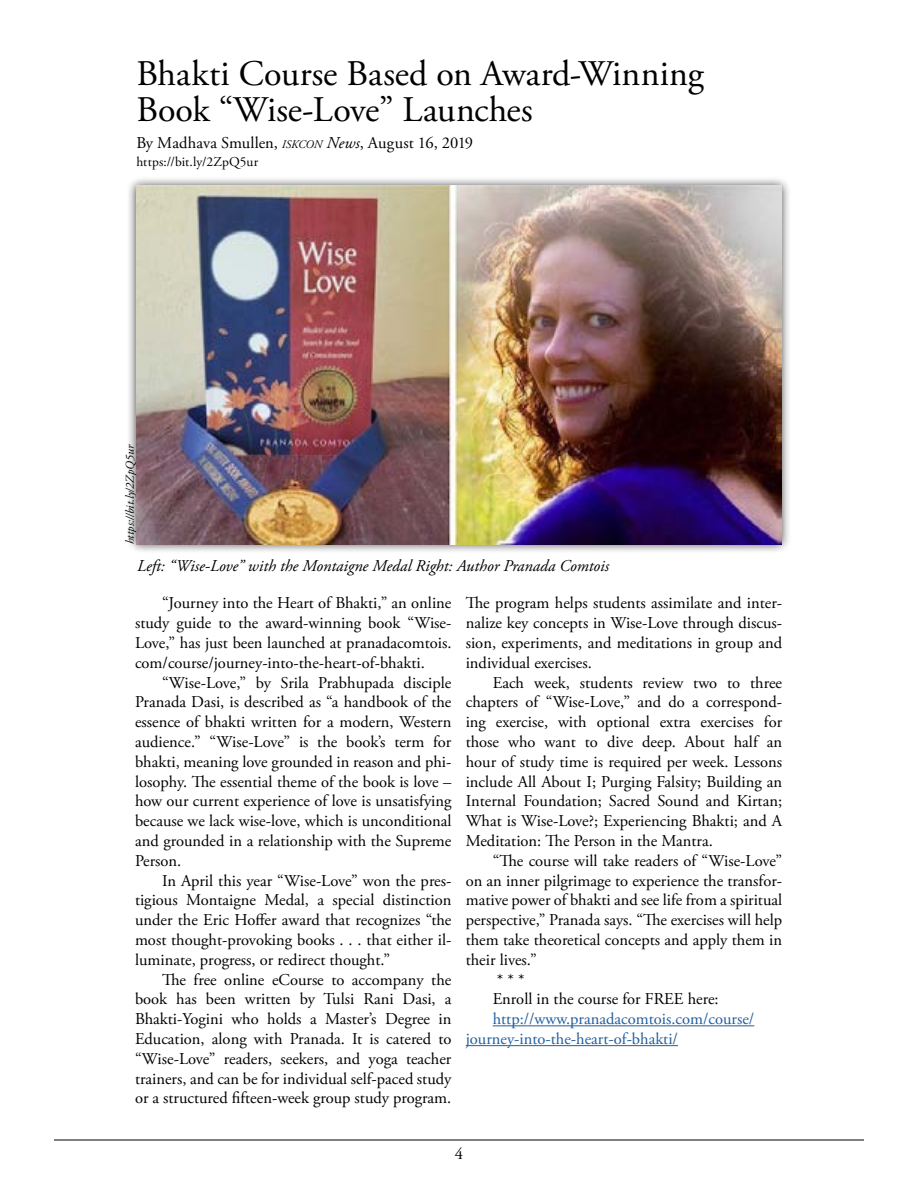
<style>
.page{position:relative;width:918px;height:1188px;background:#fff}
.page>*{position:absolute;margin:0;border:0;box-sizing:border-box;transform-origin:0 0}
.t1{font:36px/36px "Adobe Garamond Pro";color:#000}
.t2{font:16.5px/19.8px "Adobe Garamond Pro";color:#000;text-align:justify}
.t3{font:16.5px/19.8px "Adobe Garamond Pro";color:#215e9e}
.t4{font:italic 16.5px "Adobe Garamond Pro";color:#000}
.t5{font:13.5px "Adobe Garamond Pro";letter-spacing:.005em;color:#000}
.t6{font:italic 12px "Adobe Garamond Pro";color:#000}
.s1{font-style:italic;font-size:11.55px}
.s2{font-style:italic}
</style>
<div class="page">
<hr style="left:54px;top:1140px;width:810px;height:1px;background:#000">
<hr style="left:493px;top:1025px;width:261px;height:1px;background:#215e9e">
<hr style="left:466px;top:1045px;width:212px;height:1px;background:#215e9e">
<div style="left:127px;top:176px;width:664px;height:378px;background:#000;opacity:.75"></div>
<img style="left:136px;top:186px;width:646px;height:358px">
<h1 class="t1" style="left:136px;top:56px;width:569px">Bhakti Course Based on Award-Winning<br>Book “Wise-Love” Launches</h1>
<p class="t2" style="left:136px;top:133px;width:338px">By Madhava Smullen, <span class="s1">ISKCON</span> <span class="s2">News</span>, August 16, 2019</p>
<p class="t5" style="left:136px;top:153px;width:123px">https://bit.ly/2ZpQ5ur</p>
<p class="t6" style="left:123px;top:544px;width:101px;rotate:-90deg">https://bit.ly/2ZpQ5ur</p>
<p class="t4" style="left:137px;top:556px;width:474px">Left: “Wise-Love” with the Montaigne Medal Right: Author Pranada Comtois</p>
<p class="t2" style="left:135px;top:594px;width:318px;text-indent:27px">“Journey into the Heart of Bhakti,” an online study guide to the award-winning book “Wise-Love,” has just been launched at pranadacomtois. com/course/journey-into-the-heart-of-bhakti.</p>
<p class="t2" style="left:135px;top:673px;width:318px;text-indent:27px">“Wise-Love,” by Srila Prabhupada disciple Pranada Dasi, is described as “a handbook of the essence of bhakti written for a modern, Western audience.” “Wise-Love” is the book’s term for bhakti, meaning love grounded in reason and phi&shy;losophy. The essential theme of the book is love – how our current experience of love is unsatisfying because we lack wise-love, which is unconditional and grounded in a relationship with the Supreme Person.</p>
<p class="t2" style="left:135px;top:871px;width:318px;text-indent:27px">In April this year “Wise-Love” won the pres&shy;tigious Montaigne Medal, a special distinction under the Eric Hoffer award that recognizes “the most thought-provoking books . . . that either il&shy;luminate, progress, or redirect thought.”</p>
<p class="t2" style="left:135px;top:970px;width:318px;text-indent:27px">The free online eCourse to accompany the book has been written by Tulsi Rani Dasi, a Bhakti-Yogini who holds a Master’s Degree in Education, along with Pranada. It is catered to “Wise-Love” readers, seekers, and yoga teacher trainers, and can be for individual self-paced study or a structured fifteen-week group study program.</p>
<p class="t2" style="left:466px;top:594px;width:318px">The program helps students assimilate and inter&shy;nalize key concepts in Wise-Love through discus&shy;sion, experiments, and meditations in group and individual exercises.</p>
<p class="t2" style="left:466px;top:673px;width:318px;text-indent:27px">Each week, students review two to three chapters of “Wise-Love,” and do a correspond&shy;ing exercise, with optional extra exercises for those who want to dive deep. About half an hour of study time is required per week. Lessons include All About I; Purging Falsity; Building an Internal Foundation; Sacred Sound and Kirtan; What is Wise-Love?; Experiencing Bhakti; and A Meditation: The Person in the Mantra.</p>
<p class="t2" style="left:493px;top:851px;width:291px">“The course will take readers of “Wise-Love”</p>
<p class="t2" style="left:466px;top:871px;width:318px">on an inner pilgrimage to experience the transfor-</p>
<p class="t2" style="left:466px;top:891px;width:318px">mative power of bhakti and see life from a spiritual</p>
<p class="t2" style="left:466px;top:911px;width:318px">perspective,” Pranada says. “The exercises will help</p>
<p class="t2" style="left:466px;top:930px;width:318px">them take theoretical concepts and apply them in</p>
<p class="t2" style="left:466px;top:950px;width:72px">their lives.”</p>
<p class="t2" style="left:497px;top:970px;width:29px">* * *</p>
<p class="t2" style="left:493px;top:990px;width:227px">Enroll in the course for FREE here:</p>
<p class="t3" style="left:466px;top:1010px;width:290px;text-indent:27px">http://www.pranadacomtois.com/course/ journey-into-the-heart-of-bhakti/</p>
<p class="t2" style="left:455px;top:1145px;width:10px">4</p>
</div>
